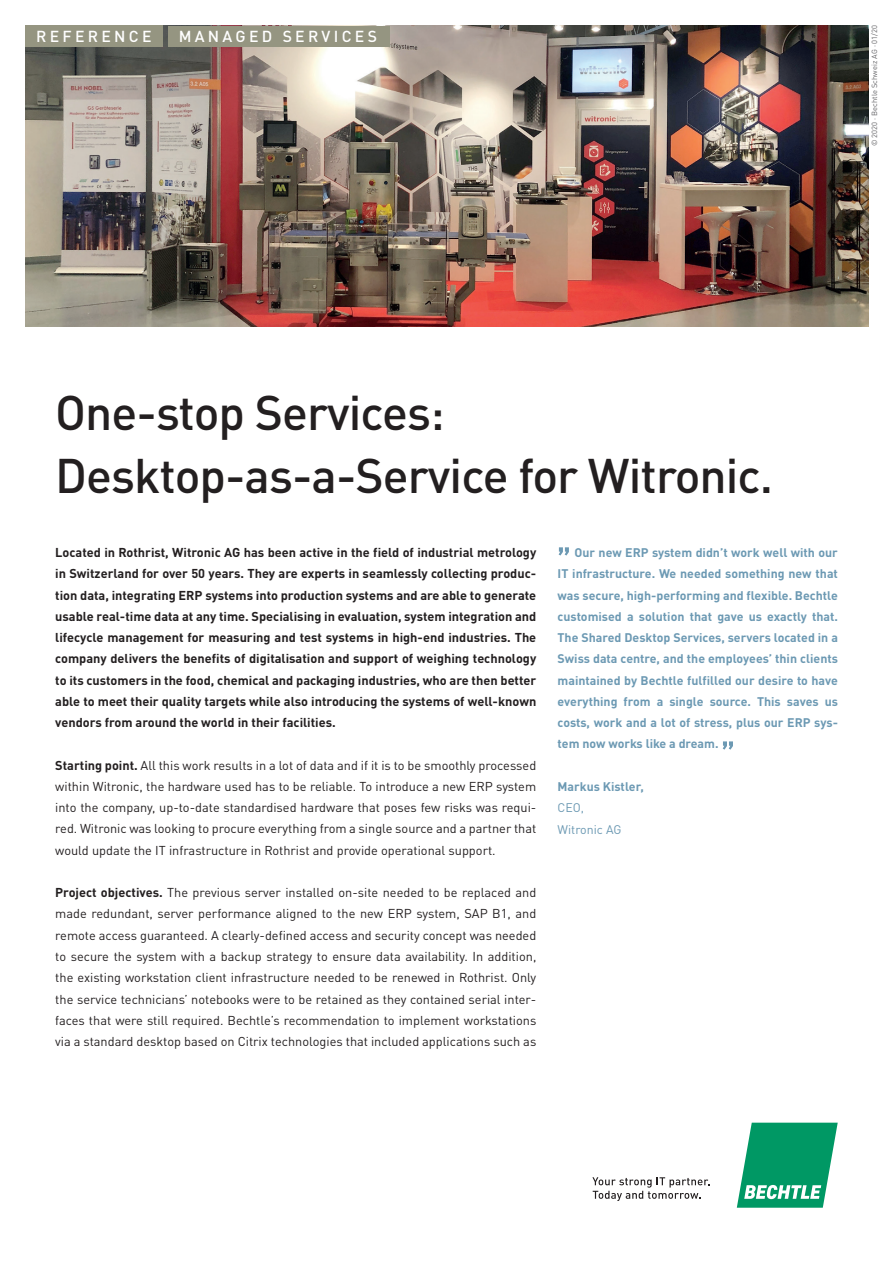
<style>
.page{position:relative;width:893px;height:1263px;background:#fff}
.page>*{position:absolute;margin:0;border:0;box-sizing:border-box;transform-origin:0 0}
.t1{font:500 48px/63.8px "Bechtle DIN";letter-spacing:-.02em;color:#231f20}
.t2{font:500 15.75px "Bechtle DIN";letter-spacing:.21em;color:#fff}
.t3{font:12.75px/21.3px "Bechtle DIN";color:#231f20;text-align:justify}
.t4{font:700 12.75px/21.3px "Bechtle DIN";color:#231f20;text-align:justify}
.t5{font:700 12.3px/21.3px "Bechtle DIN";color:#6c99b3;text-align:justify}
.t6{font:12.3px/21.3px "Bechtle DIN";color:#6c99b3}
.t7{font:7.5px "Bechtle DIN";letter-spacing:.015em;color:#636366}
.s1{font-weight:700}
</style>
<div class="page">
<img style="left:25px;top:26px;width:843px;height:300px">
<svg style="left:559px;top:547px;width:10px;height:8px"></svg>
<svg style="left:723px;top:741px;width:10px;height:9px"></svg>
<div style="left:25px;top:26px;width:138px;height:21px;background:#959581"></div>
<div style="left:168px;top:26px;width:221px;height:21px;background:#959581"></div>
<svg style="left:737px;top:1123px;width:101px;height:85px"></svg>
<svg style="left:592px;top:1177px;width:118px;height:24px"></svg>
<p class="t2" style="left:36px;top:23px;width:117px">REFERENCE</p>
<p class="t2" style="left:179px;top:24px;width:200px">MANAGED SERVICES</p>
<p class="t7" style="left:869px;top:146px;width:122px;rotate:-90deg">© 2020 · Bechtle Schweiz AG · 01/20</p>
<h1 class="t1" style="left:55px;top:375px;width:719px">One-stop Services:<br>Desktop-as-a-Service for Witronic.</h1>
<p class="t4" style="left:55px;top:540px;width:483px">Located in Rothrist, Witronic AG has been active in the field of industrial metrology in Switzerland for over 50 years. They are experts in seamlessly collecting produc&shy;tion data, integrating ERP systems into production systems and are able to generate usable real-time data at any time. Specialising in evaluation, system integration and lifecycle management for measuring and test systems in high-end industries. The company delivers the benefits of digitalisation and support of weighing technology to its customers in the food, chemical and packaging industries, who are then better able to meet their quality targets while also introducing the systems of well-known vendors from around the world in their facilities.</p>
<p class="t3" style="left:55px;top:753px;width:483px"><span class="s1">Starting point.</span> All this work results in a lot of data and if it is to be smoothly processed within Witronic, the hardware used has to be reliable. To introduce a new ERP system into the company, up-to-date standardised hardware that poses few risks was requi&shy;red. Witronic was looking to procure everything from a single source and a partner that would update the IT infrastructure in Rothrist and provide operational support.</p>
<p class="t3" style="left:55px;top:881px;width:483px"><span class="s1">Project objectives.</span> The previous server installed on-site needed to be replaced and made redundant, server performance aligned to the new ERP system, SAP B1, and remote access guaranteed. A clearly-defined access and security concept was needed to secure the system with a backup strategy to ensure data availability. In addition, the existing workstation client infrastructure needed to be renewed in Rothrist. Only the service technicians’ notebooks were to be retained as they contained serial inter&shy;faces that were still required. Bechtle’s recommendation to implement workstations via a standard desktop based on Citrix technologies that included applications such as</p>
<p class="t5" style="left:558px;top:540px;width:282px;text-indent:17px">Our new ERP system didn’t work well with our IT infrastructure. We needed something new that was secure, high-performing and flexible. Bechtle customised a solution that gave us exactly that.<br>The Shared Desktop Services, servers located in a Swiss data centre, and the employees’ thin clients maintained by Bechtle fulfilled our desire to have everything from a single source. This saves us costs, work and a lot of stress, plus our ERP sys&shy;tem now works like a dream.</p>
<p class="t5" style="left:558px;top:774px;width:88px">Markus Kistler,</p>
<p class="t6" style="left:558px;top:796px;width:65px">CEO,<br>Witronic AG</p>
</div>
